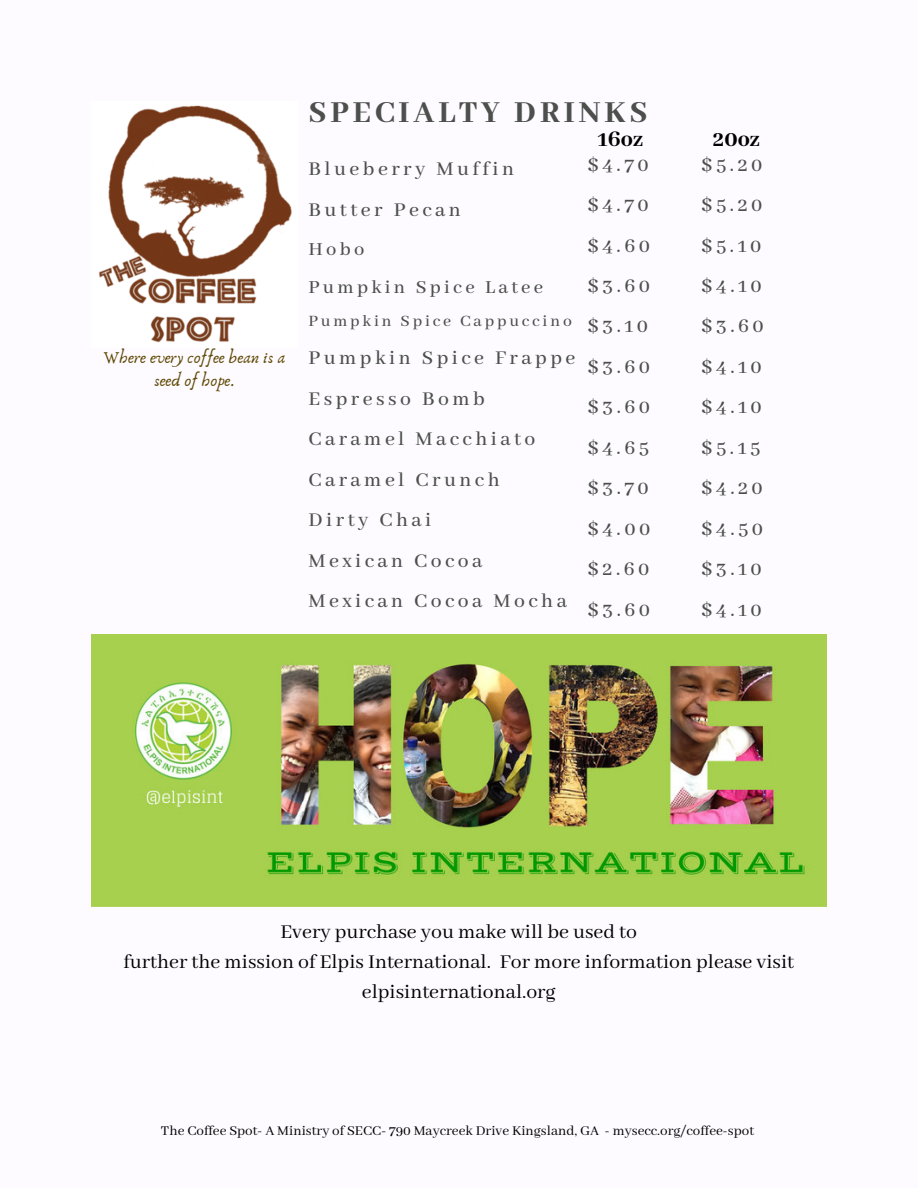
<style>
.page{position:relative;width:918px;height:1188px;background:#fcf9ff}
.page>*{position:absolute;margin:0;border:0;box-sizing:border-box;transform-origin:0 0}
.t1{font:800 33.15px "Abhaya Libre";letter-spacing:.12em;color:#4d4f4d}
.t2{font:800 24px "Abhaya Libre";color:#000}
.t3{font:21.75px/29.8px "Abhaya Libre";color:#000;text-align:center}
.t4{font:500 21.6px/40.5px "Abhaya Libre";letter-spacing:.16em;color:#4d4f4d}
.t5{font:500 20.55px/37.8px "Abhaya Libre";letter-spacing:.16em;color:#4d4f4d}
.t6{font:500 17.55px "Abhaya Libre";letter-spacing:.16em;color:#4d4f4d}
.t7{font:17.25px/23.4px "Anaktoria";color:#624b08;text-align:center}
.t8{font:15px "Abhaya Libre";color:#000}
</style>
<div class="page">
<img style="left:99px;top:105px;width:193px;height:238px">
<img style="left:92px;top:635px;width:734px;height:272px">
<h1 class="t1" style="left:308px;top:94px;width:341px">SPECIALTY DRINKS</h1>
<p class="t7" style="left:103px;top:346px;width:184px">Where every coffee bean is a seed of hope.</p>
<p class="t4" style="left:308px;top:149px;width:207px">Blueberry Muffin<br>Butter Pecan</p>
<p class="t5" style="left:308px;top:231px;width:236px">Hobo<br>Pumpkin Spice Latee</p>
<p class="t6" style="left:308px;top:312px;width:265px">Pumpkin Spice Cappuccino</p>
<p class="t4" style="left:308px;top:339px;width:268px">Pumpkin Spice Frappe<br>Espresso Bomb<br>Caramel Macchiato<br>Caramel Crunch<br>Dirty Chai<br>Mexican Cocoa<br>Mexican Cocoa Mocha</p>
<p class="t2" style="left:598px;top:126px;width:47px">16oz</p>
<p class="t2" style="left:713px;top:126px;width:48px">20oz</p>
<p class="t4" style="left:588px;top:145px;width:64px;text-align:justify">$4.70 $4.70 $4.60 $3.60 $3.10 $3.60 $3.60 $4.65 $3.70 $4.00 $2.60 $3.60</p>
<p class="t4" style="left:701px;top:145px;width:64px">$5.20 $5.20 $5.10 $4.10 $3.60 $4.10 $4.10 $5.15 $4.20 $4.50 $3.10 $4.10</p>
<p class="t3" style="left:123px;top:918px;width:672px">Every purchase you make will be used to<br>further the mission of Elpis International. For more information please visit elpisinternational.org</p>
<p class="t8" style="left:161px;top:1122px;width:595px">The Coffee Spot- A Ministry of SECC- 790 Maycreek Drive Kingsland, GA - mysecc.org/coffee-spot</p>
</div>
